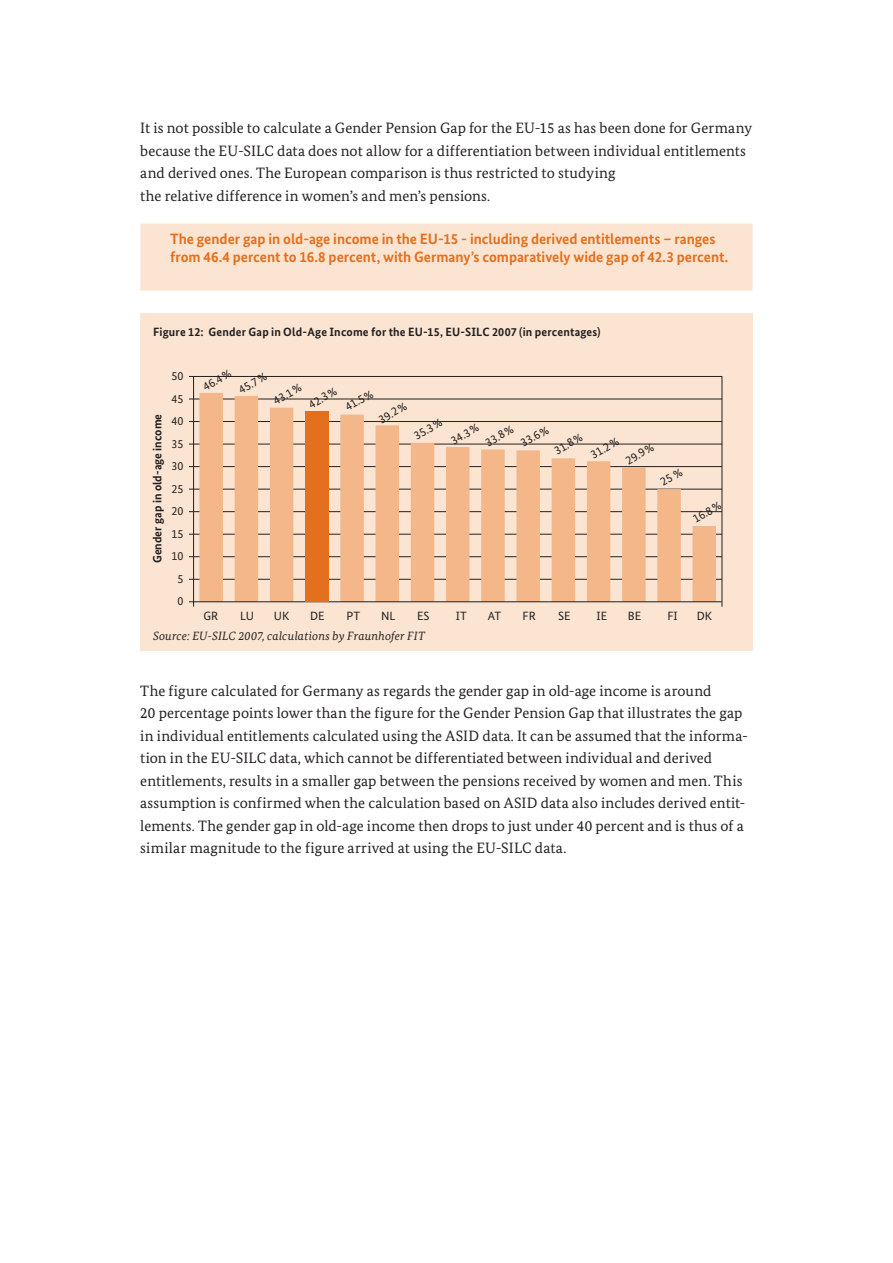
<style>
.page{position:relative;width:893px;height:1263px;background:#fff}
.page>*{position:absolute;margin:0;border:0;box-sizing:border-box;transform-origin:0 0}
.t1{font:15px/22.5px "Bundes Serif";letter-spacing:.005em;color:#231f20}
.t2{font:700 15px/18px "Bundes Sans";letter-spacing:-.005em;color:#e4701e}
.t3{font:12px/22.5px "Bundes Sans";color:#231f20}
.t4{font:700 12px "Bundes Sans";letter-spacing:.015em;color:#231f20}
.t5{font:italic 12px "Bundes Serif";letter-spacing:.015em;color:#231f20}
</style>
<div class="page">
<div style="left:140px;top:224px;width:613px;height:67px;background:#fbe5d2"></div>
<div style="left:140px;top:313px;width:613px;height:338px;background:#fbe5d2"></div>
<hr style="left:193px;top:376px;width:1px;height:231px;background:#231f20">
<hr style="left:189px;top:556px;width:533px;height:1px;background:#231f20">
<hr style="left:189px;top:579px;width:533px;height:1px;background:#231f20">
<hr style="left:189px;top:534px;width:533px;height:1px;background:#231f20">
<hr style="left:189px;top:511px;width:533px;height:1px;background:#231f20">
<hr style="left:189px;top:489px;width:533px;height:1px;background:#231f20">
<hr style="left:189px;top:466px;width:533px;height:1px;background:#231f20">
<hr style="left:189px;top:444px;width:533px;height:1px;background:#231f20">
<hr style="left:189px;top:399px;width:533px;height:1px;background:#231f20">
<hr style="left:189px;top:421px;width:533px;height:1px;background:#231f20">
<hr style="left:189px;top:376px;width:533px;height:1px;background:#231f20">
<hr style="left:722px;top:376px;width:1px;height:231px;background:#231f20">
<svg style="left:199px;top:393px;width:517px;height:208px;fill:#f3b78a"></svg>
<hr style="left:189px;top:601px;width:533px;height:1px;background:#231f20">
<div style="left:305px;top:411px;width:24px;height:191px;background:#e4701e"></div>
<svg style="left:660px;top:468px;width:23px;height:18px"></svg>
<p class="t1" style="left:140px;top:117px;width:613px">It is not possible to calculate a Gender Pension Gap for the EU-15 as has been done for Germany because the EU-SILC data does not allow for a differentiation between individual entitlements and derived ones. The European comparison is thus restricted to studying<br>the relative difference in women’s and men’s pensions.</p>
<p class="t2" style="left:170px;top:230px;width:560px">The gender gap in old-age income in the EU-15 - including derived entitlements – ranges from 46.4 percent to 16.8 percent, with Germany’s comparatively wide gap of 42.3 percent.</p>
<p class="t4" style="left:153px;top:324px;width:449px">Figure 12: Gender Gap in Old-Age Income for the EU-15, EU-SILC 2007 (in percentages)</p>
<p class="t3" style="left:171px;top:365px;width:13px">50</p>
<p class="t3" style="left:171px;top:387px;width:13px">45</p>
<p class="t4" style="left:150px;top:563px;width:151px;rotate:-90deg">Gender gap in old-age income</p>
<p class="t3" style="left:171px;top:410px;width:13px">40</p>
<p class="t3" style="left:171px;top:432px;width:13px">35</p>
<p class="t3" style="left:171px;top:455px;width:13px">30</p>
<p class="t3" style="left:171px;top:477px;width:13px">25</p>
<p class="t3" style="left:171px;top:500px;width:13px;text-align:justify">20<br>15<br>10</p>
<p class="t3" style="left:177px;top:590px;width:7px">0</p>
<p class="t3" style="left:177px;top:567px;width:7px">5</p>
<p class="t3" style="left:224px;top:364px;width:32px;line-height:20.5px;text-indent:-29px;rotate:-30deg">46.4%<br>45.7%</p>
<p class="t3" style="left:268px;top:392px;width:32px;rotate:-30deg">43.1%</p>
<p class="t3" style="left:304px;top:395px;width:32px;rotate:-30deg">42.3%</p>
<p class="t3" style="left:340px;top:398px;width:32px;rotate:-30deg">41.5%</p>
<p class="t3" style="left:374px;top:410px;width:32px;rotate:-30deg">39.2%</p>
<p class="t3" style="left:435px;top:412px;width:32px;text-indent:-29px;rotate:-30deg">35.3%<br>34.3%</p>
<p class="t3" style="left:507px;top:420px;width:32px;line-height:18.5px;text-indent:-30px;rotate:-30deg">33.8%<br>33.6%</p>
<p class="t3" style="left:549px;top:441px;width:32px;rotate:-30deg">31.8%</p>
<p class="t3" style="left:586px;top:446px;width:32px;rotate:-30deg">31.2%</p>
<p class="t3" style="left:621px;top:451px;width:32px;rotate:-30deg">29.9%</p>
<p class="t3" style="left:688px;top:510px;width:32px;rotate:-30deg">16.8%</p>
<p class="t3" style="left:204px;top:604px;width:16px">GR</p>
<p class="t3" style="left:240px;top:604px;width:15px">LU</p>
<p class="t3" style="left:274px;top:604px;width:17px">UK</p>
<p class="t3" style="left:310px;top:604px;width:16px">DE</p>
<p class="t3" style="left:347px;top:604px;width:15px">PT</p>
<p class="t3" style="left:381px;top:604px;width:16px">NL</p>
<p class="t3" style="left:417px;top:604px;width:14px">ES</p>
<p class="t3" style="left:456px;top:604px;width:12px">IT</p>
<p class="t3" style="left:488px;top:604px;width:15px">AT</p>
<p class="t3" style="left:523px;top:604px;width:15px">FR</p>
<p class="t3" style="left:558px;top:604px;width:14px">SE</p>
<p class="t3" style="left:596px;top:604px;width:12px">IE</p>
<p class="t3" style="left:628px;top:604px;width:15px">BE</p>
<p class="t3" style="left:667px;top:604px;width:12px">FI</p>
<p class="t3" style="left:697px;top:604px;width:17px">DK</p>
<p class="t5" style="left:153px;top:628px;width:273px">Source: EU-SILC 2007, calculations by Fraunhofer FIT</p>
<p class="t1" style="left:140px;top:679px;width:609px">The figure calculated for Germany as regards the gender gap in old-age income is around<br>20 percentage points lower than the figure for the Gender Pension Gap that illustrates the gap in individual entitlements calculated using the ASID data. It can be assumed that the informa&shy;tion in the EU-SILC data, which cannot be differentiated between individual and derived entitlements, results in a smaller gap between the pensions received by women and men. This assumption is confirmed when the calculation based on ASID data also includes derived entit&shy;lements. The gender gap in old-age income then drops to just under 40 percent and is thus of a similar magnitude to the figure arrived at using the EU-SILC data.</p>
</div>
